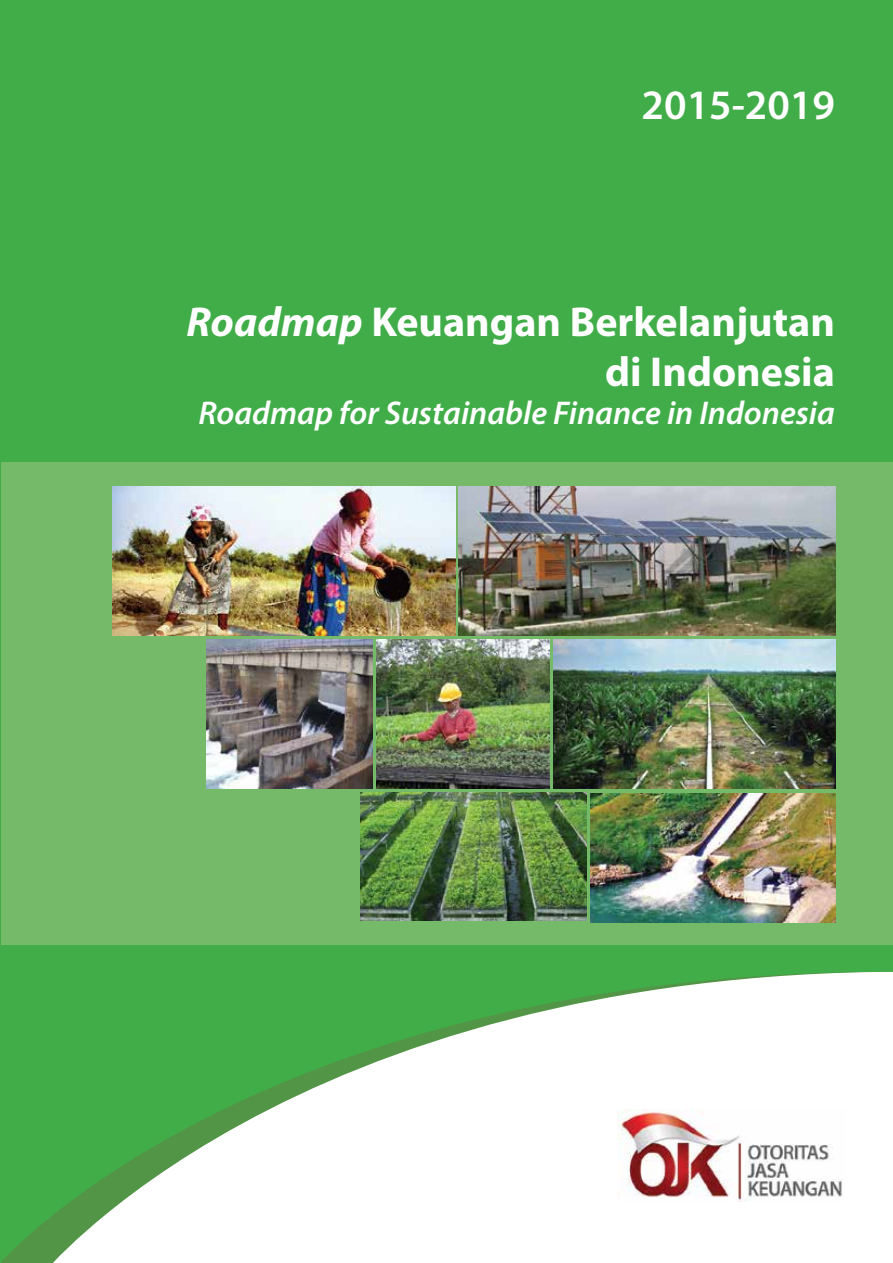
<style>
.page{position:relative;width:893px;height:1263px;background:#fff}
.page>*{position:absolute;margin:0;border:0;box-sizing:border-box;transform-origin:0 0}
.t1{font:700 42px/50.4px "Myriad Pro";color:#fff;text-align:right}
.t2{font:600 42px "Myriad Pro";color:#fff}
.t3{font:italic 600 33px "Myriad Pro";color:#fff}
.s1{font-style:italic}
</style>
<div class="page">
<svg style="left:0;top:945px;width:893px;height:318px"></svg>
<div style="left:0;top:0;width:893px;height:617px;background:#41ad49"></div>
<img style="left:618px;top:1110px;width:227px;height:91px">
<div style="left:0;top:462px;width:893px;height:483px;background:#74ba69"></div>
<img style="left:207px;top:640px;width:165px;height:148px">
<img style="left:376px;top:640px;width:173px;height:148px">
<img style="left:361px;top:793px;width:225px;height:128px">
<img style="left:458px;top:486px;width:378px;height:149px">
<img style="left:553px;top:640px;width:282px;height:148px">
<img style="left:112px;top:486px;width:343px;height:149px">
<img style="left:590px;top:793px;width:246px;height:129px">
<p class="t2" style="left:642px;top:78px;width:195px">2015-2019</p>
<p class="t1" style="left:187px;top:295px;width:650px"><span class="s1">Roadmap</span> Keuangan Berkelanjutan di Indonesia</p>
<p class="t3" style="left:198px;top:392px;width:638px">Roadmap for Sustainable Finance in Indonesia</p>
</div>
